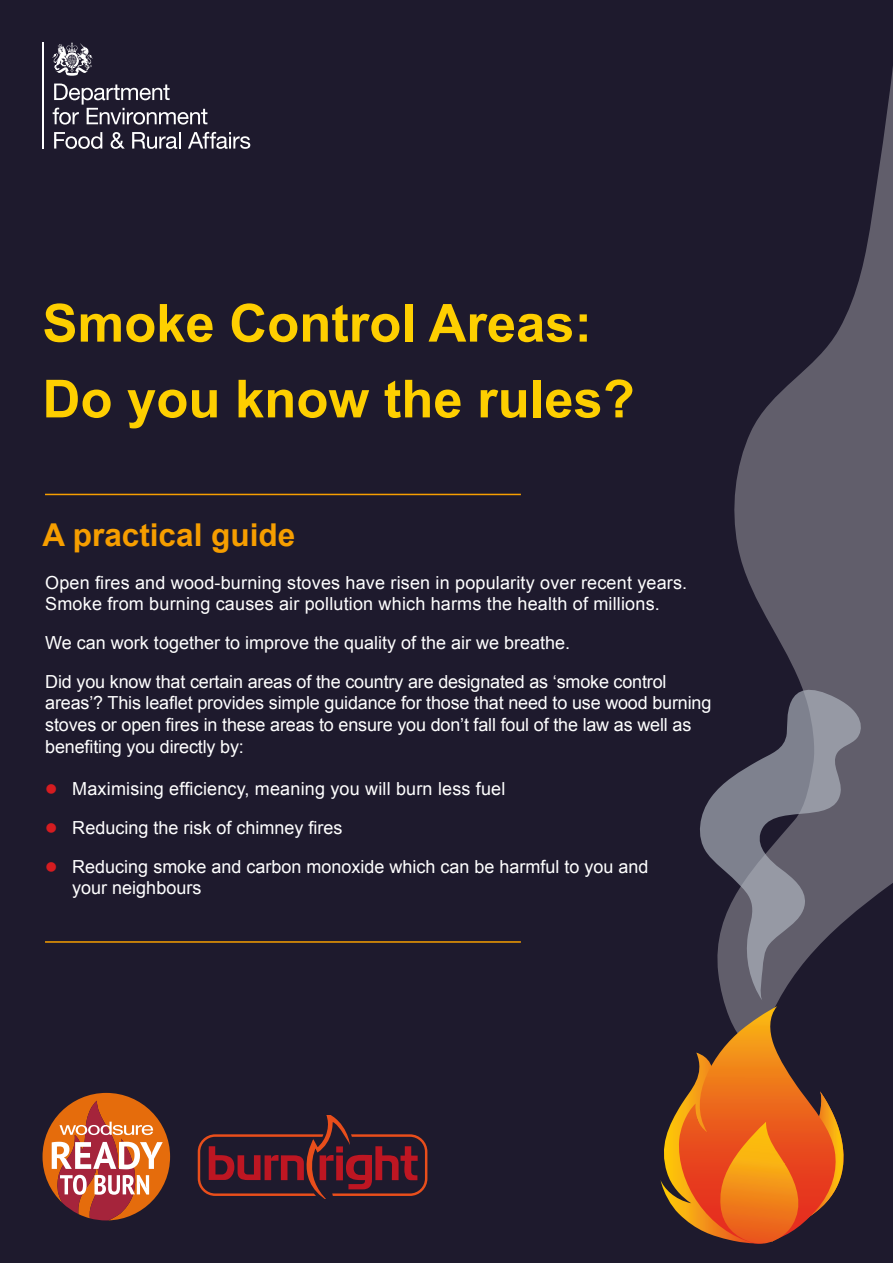
<style>
.page{position:relative;width:893px;height:1263px;background:#1e1a2d}
.page>*{position:absolute;margin:0;border:0;box-sizing:border-box;transform-origin:0 0}
.t1{font:700 52.5px "Arial";color:#fecf00}
.t2{font:700 31.5px "Arial";color:#f69e00}
.t3{font:18px/21.6px "Arial";color:#fff}
.s1{color:#d51c20}
</style>
<div class="page">
<svg style="left:724px;top:67px;width:169px;height:939px;fill:#5a5765"></svg>
<svg style="left:700px;top:671px;width:164px;height:330px"></svg>
<svg style="left:660px;top:1006px;width:184px;height:238px"></svg>
<hr style="left:45px;top:941px;width:476px;height:2px;background:#f69e00">
<hr style="left:43px;top:43px;width:1px;height:106px;background:#fff">
<svg style="left:53px;top:84px;width:154px;height:41px"></svg>
<svg style="left:54px;top:132px;width:48px;height:17px"></svg>
<svg style="left:111px;top:132px;width:14px;height:17px"></svg>
<svg style="left:132px;top:132px;width:49px;height:17px"></svg>
<svg style="left:188px;top:132px;width:62px;height:17px"></svg>
<svg style="left:52px;top:43px;width:41px;height:33px"></svg>
<hr style="left:45px;top:494px;width:476px;height:1px;background:#f69e00">
<svg style="left:43px;top:1093px;width:127px;height:127px"></svg>
<svg style="left:198px;top:1115px;width:229px;height:83px"></svg>
<p class="t1" style="left:43px;top:288px;width:551px">Smoke Control Areas:</p>
<p class="t1" style="left:43px;top:364px;width:594px">Do you know the rules?</p>
<h1 class="t2" style="left:43px;top:514px;width:254px">A practical guide</h1>
<p class="t3" style="left:45px;top:572px;width:643px">Open fires and wood-burning stoves have risen in popularity over recent years.<br>Smoke from burning causes air pollution which harms the health of millions.</p>
<p class="t3" style="left:45px;top:632px;width:526px">We can work together to improve the quality of the air we breathe.</p>
<p class="t3" style="left:45px;top:671px;width:668px">Did you know that certain areas of the country are designated as ‘smoke control areas’? This leaflet provides simple guidance for those that need to use wood burning stoves or open fires in these areas to ensure you don’t fall foul of the law as well as benefiting you directly by:</p>
<p class="t3" style="left:45px;top:778px;width:462px"><span class="s1">●</span> Maximising efficiency, meaning you will burn less fuel</p>
<p class="t3" style="left:45px;top:817px;width:299px"><span class="s1">●</span> Reducing the risk of chimney fires</p>
<p class="t3" style="left:72px;top:856px;width:578px;text-indent:-27px"><span class="s1">●</span> Reducing smoke and carbon monoxide which can be harmful to you and your neighbours</p>
</div>
